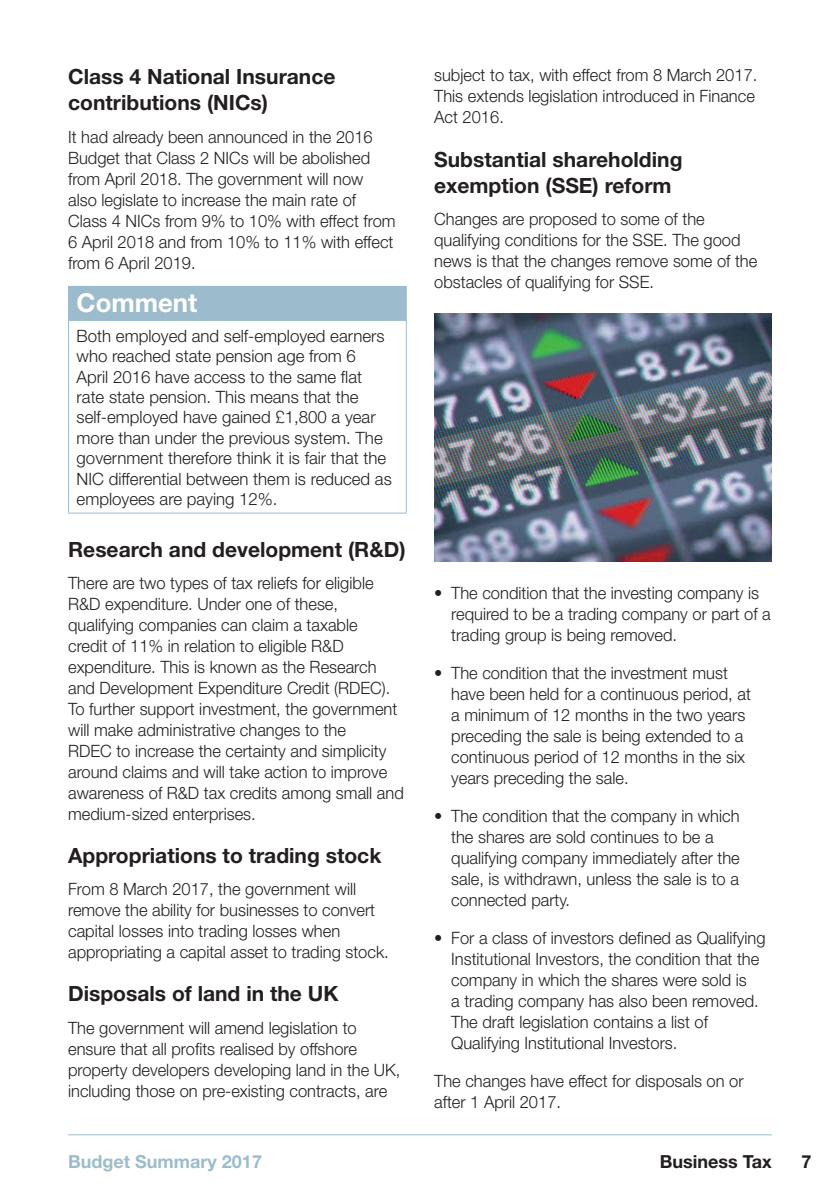
<style>
.page{position:relative;width:840px;height:1191px;background:#fff}
.page>*{position:absolute;margin:0;border:0;box-sizing:border-box;transform-origin:0 0}
.t1{font:700 26px "Helvetica Neue";color:#fff}
.t2{font:700 21px/26px "Helvetica Neue";color:#231f20}
.t3{font:700 18px "Helvetica Neue";color:#9cbccd}
.t4{font:700 18px "Helvetica Neue";color:#231f20}
.t5{font:300 17px/21px "Helvetica Neue";color:#231f20}
.s1{font-weight:400}
</style>
<div class="page">
<hr style="left:68px;top:1134px;width:703px;height:1px;background:#9cbccd">
<div style="left:69px;top:286px;width:337px;height:34px;background:#9cbccd"></div>
<hr style="left:68px;top:286px;width:338px;height:1px;background:#9cbccd">
<hr style="left:68px;top:287px;width:1px;height:33px;background:#9cbccd">
<hr style="left:68px;top:320px;width:338px;height:1px;background:#9cbccd">
<hr style="left:68px;top:321px;width:1px;height:191px;background:#9cbccd">
<hr style="left:405px;top:321px;width:1px;height:191px;background:#9cbccd">
<hr style="left:68px;top:512px;width:338px;height:1px;background:#9cbccd">
<img style="left:434px;top:313px;width:337px;height:248px">
<p class="t2" style="left:68px;top:64px;width:269px">Class 4 National Insurance contributions (NICs)</p>
<p class="t5" style="left:68px;top:126px;width:329px">It had already been announced in the 2016<br>Budget that Class 2 NICs will be abolished from April 2018. The government will now also legislate to increase the main rate of Class 4 NICs from 9% to 10% with effect from 6 April 2018 and from 10% to 11% with effect from 6 April 2019.</p>
<h1 class="t1" style="left:77px;top:287px;width:122px">Comment</h1>
<p class="t5" style="left:77px;top:325px;width:316px;line-height:20.4px">Both employed and self-employed earners who reached state pension age from 6<br>April 2016 have access to the same flat rate state pension. This means that the self-employed have gained £1,800 a year more than under the previous system. The government therefore think it is fair that the NIC differential between them is reduced as employees are paying 12%.</p>
<p class="t2" style="left:68px;top:535px;width:339px">Research and development (R&amp;D)</p>
<p class="t5" style="left:68px;top:572px;width:337px">There are two types of tax reliefs for eligible R&amp;D expenditure. Under one of these, qualifying companies can claim a taxable<br>credit of 11% in relation to eligible R&amp;D expenditure. This is known as the Research and Development Expenditure Credit (RDEC).<br>To further support investment, the government will make administrative changes to the<br>RDEC to increase the certainty and simplicity around claims and will take action to improve awareness of R&amp;D tax credits among small and medium-sized enterprises.</p>
<p class="t2" style="left:68px;top:842px;width:315px">Appropriations to trading stock</p>
<p class="t5" style="left:68px;top:878px;width:322px">From 8 March 2017, the government will remove the ability for businesses to convert capital losses into trading losses when appropriating a capital asset to trading stock.</p>
<p class="t2" style="left:68px;top:980px;width:272px">Disposals of land in the UK</p>
<p class="t5" style="left:68px;top:1017px;width:334px">The government will amend legislation to ensure that all profits realised by offshore property developers developing land in the UK, including those on pre-existing contracts, are</p>
<p class="t5" style="left:434px;top:65px;width:324px">subject to tax, with effect from 8 March 2017.<br>This extends legislation introduced in Finance<br>Act 2016.</p>
<p class="t2" style="left:434px;top:146px;width:250px">Substantial shareholding exemption (SSE) reform</p>
<p class="t5" style="left:434px;top:208px;width:324px">Changes are proposed to some of the qualifying conditions for the SSE. The good news is that the changes remove some of the obstacles of qualifying for SSE.</p>
<p class="t5" style="left:451px;top:582px;width:321px;text-indent:-17px"><span class="s1">•</span> The condition that the investing company is required to be a trading company or part of a trading group is being removed.</p>
<p class="t5" style="left:451px;top:662px;width:301px;text-indent:-17px"><span class="s1">•</span> The condition that the investment must have been held for a continuous period, at a minimum of 12 months in the two years preceding the sale is being extended to a continuous period of 12 months in the six years preceding the sale.</p>
<p class="t5" style="left:451px;top:805px;width:290px;text-indent:-17px"><span class="s1">•</span> The condition that the company in which the shares are sold continues to be a qualifying company immediately after the sale, is withdrawn, unless the sale is to a connected party.</p>
<p class="t5" style="left:451px;top:927px;width:315px;text-indent:-17px"><span class="s1">•</span> For a class of investors defined as Qualifying Institutional Investors, the condition that the company in which the shares were sold is<br>a trading company has also been removed.<br>The draft legislation contains a list of Qualifying Institutional Investors.</p>
<p class="t5" style="left:434px;top:1070px;width:311px">The changes have effect for disposals on or after 1 April 2017.</p>
<p class="t3" style="left:68px;top:1150px;width:195px">Budget Summary 2017</p>
<p class="t4" style="left:659px;top:1150px;width:113px">Business Tax</p>
<p class="t4" style="left:801px;top:1150px;width:12px">7</p>
</div>
